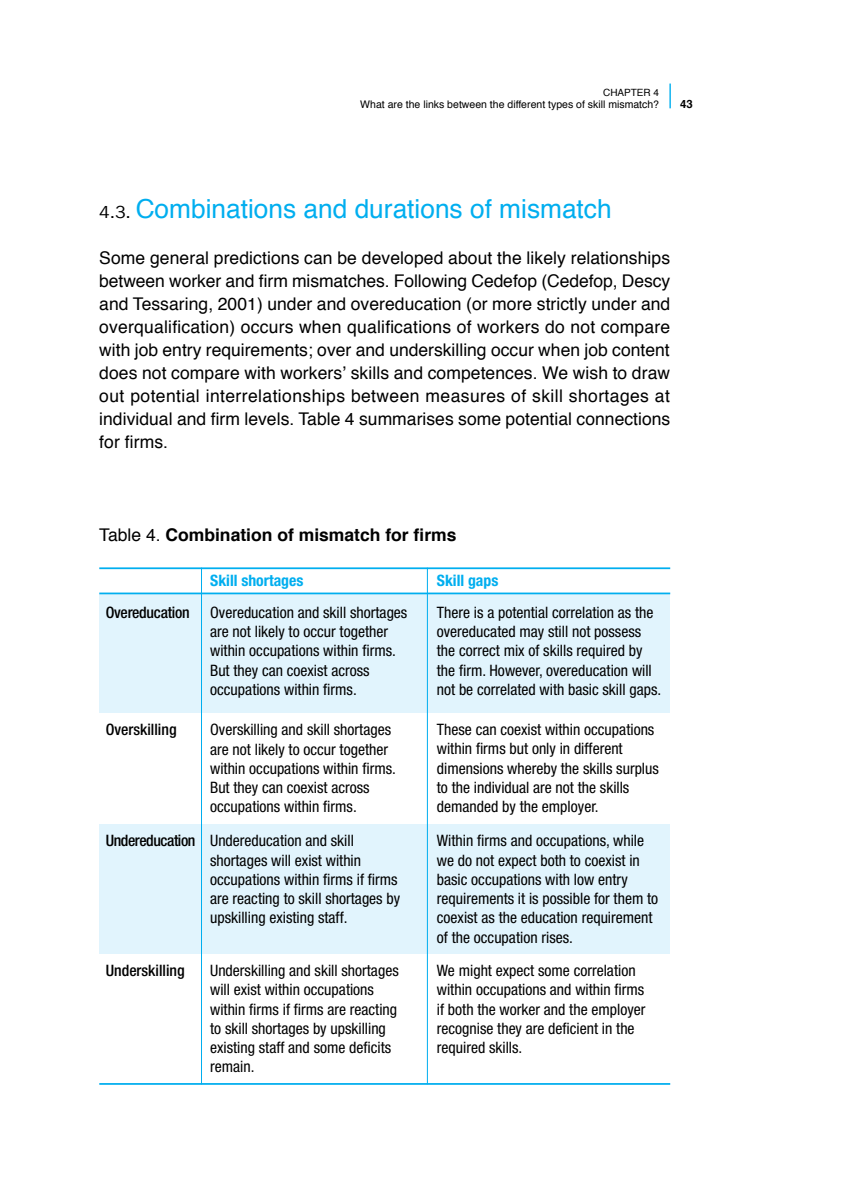
<style>
.page{position:relative;width:844px;height:1191px;background:#fff}
.page>*{position:absolute;margin:0;border:0;box-sizing:border-box;transform-origin:0 0}
.t1{font:26.25px "Helvetica";color:#00aeef}
.t2{font:17.5px/22.9px "Helvetica";color:#000;text-align:justify}
.t3{font:700 17.5px "Helvetica";color:#000}
.t4{font:condensed 15.75px/19.2px "Helvetica Neue LT Std";color:#000}
.t5{font:500 condensed 15.75px "Helvetica Neue LT Std";letter-spacing:-.015em;color:#000}
.t6{font:700 condensed 15.75px "Helvetica Neue LT Std";color:#00aeef}
.t7{font:700 11.38px "Helvetica";color:#000}
.t8{font:10.5px "Helvetica";color:#000}
.t9{font:9.97px "Helvetica";color:#000}
.s1{font-family:"Azbi Franklin One Roman";font-size:17.5px;color:#000}
.s2{font-weight:400}
</style>
<div class="page">
<div style="left:100px;top:593px;width:570px;height:119px;background:#e1f4fd"></div>
<div style="left:100px;top:824px;width:570px;height:130px;background:#e1f4fd"></div>
<hr style="left:99px;top:1083px;width:571px;height:1px;background:#00aeef">
<hr style="left:99px;top:592px;width:571px;height:2px;background:#00aeef">
<hr style="left:99px;top:567px;width:571px;height:2px;background:#00aeef">
<hr style="left:201px;top:567px;width:1px;height:517px;background:#00aeef">
<hr style="left:427px;top:567px;width:1px;height:517px;background:#00aeef">
<svg style="left:669px;top:84px;width:1px;height:24px"></svg>
<p class="t9" style="left:603px;top:85px;width:57px">CHAPTER 4</p>
<p class="t8" style="left:360px;top:97px;width:300px">What are the links between the different types of skill mismatch?</p>
<p class="t7" style="left:679px;top:95px;width:14px">43</p>
<h1 class="t1" style="left:99px;top:189px;width:513px"><span class="s1">4.3.</span> Combinations and durations of mismatch</h1>
<p class="t2" style="left:99px;top:247px;width:572px">Some general predictions can be developed about the likely relationships between worker and firm mismatches. Following Cedefop (Cedefop, Descy and Tessaring, 2001) under and overeducation (or more strictly under and overqualification) occurs when qualifications of workers do not compare with job entry requirements; over and underskilling occur when job content does not compare with workers’ skills and competences. We wish to draw out potential interrelationships between measures of skill shortages at individual and firm levels. Table 4 summarises some potential connections for firms.</p>
<p class="t3" style="left:99px;top:520px;width:358px"><span class="s2">Table 4.</span> Combination of mismatch for firms</p>
<p class="t5" style="left:106px;top:603px;width:85px">Overeducation</p>
<p class="t6" style="left:210px;top:571px;width:95px">Skill shortages</p>
<p class="t6" style="left:437px;top:571px;width:63px">Skill gaps</p>
<p class="t4" style="left:437px;top:602px;width:226px">There is a potential correlation as the overeducated may still not possess the correct mix of skills required by the firm. However, overeducation will not be correlated with basic skill gaps.</p>
<p class="t4" style="left:210px;top:602px;width:199px">Overeducation and skill shortages are not likely to occur together within occupations within firms.<br>But they can coexist across occupations within firms.</p>
<p class="t5" style="left:106px;top:720px;width:72px">Overskilling</p>
<p class="t4" style="left:210px;top:720px;width:187px">Overskilling and skill shortages are not likely to occur together within occupations within firms.<br>But they can coexist across occupations within firms.</p>
<p class="t4" style="left:437px;top:720px;width:223px">These can coexist within occupations within firms but only in different dimensions whereby the skills surplus to the individual are not the skills demanded by the employer.</p>
<p class="t5" style="left:106px;top:831px;width:91px">Undereducation</p>
<p class="t5" style="left:106px;top:961px;width:81px">Underskilling</p>
<p class="t4" style="left:210px;top:831px;width:191px">Undereducation and skill shortages will exist within occupations within firms if firms are reacting to skill shortages by upskilling existing staff.</p>
<p class="t4" style="left:210px;top:960px;width:190px">Underskilling and skill shortages will exist within occupations within firms if firms are reacting to skill shortages by upskilling existing staff and some deficits remain.</p>
<p class="t4" style="left:437px;top:831px;width:223px">Within firms and occupations, while we do not expect both to coexist in basic occupations with low entry requirements it is possible for them to coexist as the education requirement of the occupation rises.</p>
<p class="t4" style="left:437px;top:960px;width:210px">We might expect some correlation within occupations and within firms if both the worker and the employer recognise they are deficient in the required skills.</p>
</div>
